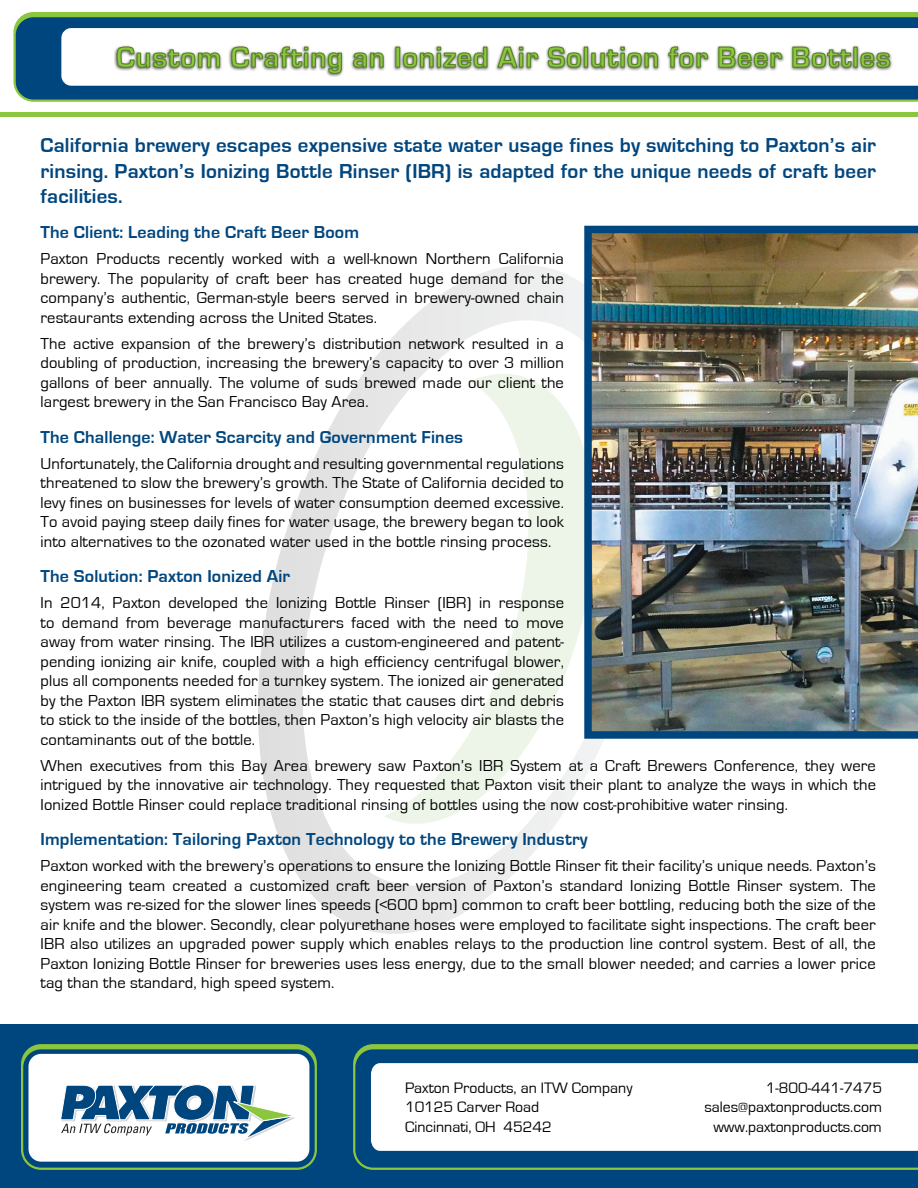
<style>
.page{position:relative;width:918px;height:1188px;background:#fff}
.page>*{position:absolute;margin:0;border:0;box-sizing:border-box;transform-origin:0 0}
.t1{font:700 30px "Eurostile";letter-spacing:.03em;color:#8bc63e}
.t2{font:700 20.85px/25.2px "Eurostile";letter-spacing:.01em;color:#00467e;text-align:justify}
.t3{font:700 17.85px "Eurostile";letter-spacing:.01em;color:#00467e}
.t4{font:16.35px/19.5px "Eurostile";letter-spacing:.01em;color:#000;text-align:justify}
.t5{font:15.6px/19.5px "Eurostile";color:#000}
</style>
<div class="page">
<div style="left:0;top:1024px;width:918px;height:164px;background:#00467e"></div>
<svg style="left:353px;top:1044px;width:565px;height:126px"></svg>
<div style="left:371px;top:1063px;width:547px;height:88px;background:#fff"></div>
<svg style="left:21px;top:1044px;width:296px;height:126px"></svg>
<div style="left:0;top:112px;width:918px;height:5px;background:#8bc63e"></div>
<svg style="left:14px;top:12px;width:904px;height:90px;background:#216471"></svg>
<svg style="left:61px;top:28px;width:857px;height:58px"></svg>
<svg style="left:258px;top:265px;width:326px;height:669px"></svg>
<svg style="left:384px;top:372px;width:220px;height:468px"></svg>
<div style="left:114px;top:45px;width:779px;height:32px;background:#231f20;opacity:.75"></div>
<svg style="left:116px;top:46px;width:105px;height:24px"></svg>
<svg style="left:231px;top:46px;width:112px;height:29px"></svg>
<svg style="left:352px;top:52px;width:32px;height:16px"></svg>
<div style="left:395px;top:47px;width:5px;height:21px;border:1px solid #588527"></div>
<svg style="left:402px;top:46px;width:86px;height:22px"></svg>
<svg style="left:496px;top:46px;width:43px;height:23px"></svg>
<svg style="left:547px;top:46px;width:35px;height:23px"></svg>
<div style="left:584px;top:47px;width:4px;height:21px;border:1px solid #588527"></div>
<svg style="left:591px;top:47px;width:68px;height:21px"></svg>
<svg style="left:668px;top:46px;width:41px;height:22px"></svg>
<svg style="left:718px;top:46px;width:65px;height:22px"></svg>
<svg style="left:792px;top:46px;width:60px;height:22px"></svg>
<div style="left:853px;top:47px;width:5px;height:21px;border:1px solid #588527"></div>
<svg style="left:860px;top:52px;width:31px;height:17px"></svg>
<img style="left:584px;top:226px;width:334px;height:513px">
<h1 class="t1" style="left:116px;top:41px;width:776px">Custom Crafting an Ionized Air Solution for Beer Bottles</h1>
<p class="t2" style="left:40px;top:133px;width:837px">California brewery escapes expensive state water usage fines by switching to Paxton’s air rinsing. Paxton’s Ionizing Bottle Rinser (IBR) is adapted for the unique needs of craft beer facilities.</p>
<p class="t3" style="left:40px;top:222px;width:320px">The Client: Leading the Craft Beer Boom</p>
<p class="t4" style="left:40px;top:249px;width:525px">Paxton Products recently worked with a well-known Northern California brewery. The popularity of craft beer has created huge demand for the company’s authentic, German-style beers served in brewery-owned chain restaurants extending across the United States.</p>
<p class="t4" style="left:40px;top:334px;width:525px">The active expansion of the brewery’s distribution network resulted in a doubling of production, increasing the brewery’s capacity to over 3 million gallons of beer annually. The volume of suds brewed made our client the largest brewery in the San Francisco Bay Area.</p>
<p class="t3" style="left:40px;top:427px;width:424px">The Challenge: Water Scarcity and Government Fines</p>
<p class="t4" style="left:40px;top:454px;width:525px">Unfortunately, the California drought and resulting governmental regulations threatened to slow the brewery’s growth. The State of California decided to levy fines on businesses for levels of water consumption deemed excessive.<br>To avoid paying steep daily fines for water usage, the brewery began to look into alternatives to the ozonated water used in the bottle rinsing process.</p>
<p class="t3" style="left:40px;top:566px;width:251px">The Solution: Paxton Ionized Air</p>
<p class="t4" style="left:40px;top:593px;width:525px">In 2014, Paxton developed the Ionizing Bottle Rinser (IBR) in response to demand from beverage manufacturers faced with the need to move away from water rinsing. The IBR utilizes a custom-engineered and patent&shy;pending ionizing air knife, coupled with a high efficiency centrifugal blower, plus all components needed for a turnkey system. The ionized air generated by the Paxton IBR system eliminates the static that causes dirt and debris to stick to the inside of the bottles, then Paxton’s high velocity air blasts the contaminants out of the bottle.</p>
<p class="t4" style="left:40px;top:756px;width:837px">When executives from this Bay Area brewery saw Paxton’s IBR System at a Craft Brewers Conference, they were intrigued by the innovative air technology. They requested that Paxton visit their plant to analyze the ways in which the Ionized Bottle Rinser could replace traditional rinsing of bottles using the now cost-prohibitive water rinsing.</p>
<p class="t3" style="left:40px;top:829px;width:549px">Implementation: Tailoring Paxton Technology to the Brewery Industry</p>
<p class="t4" style="left:40px;top:856px;width:837px">Paxton worked with the brewery’s operations to ensure the Ionizing Bottle Rinser fit their facility’s unique needs. Paxton’s engineering team created a customized craft beer version of Paxton’s standard Ionizing Bottle Rinser system. The system was re-sized for the slower lines speeds (&lt;600 bpm) common to craft beer bottling, reducing both the size of the air knife and the blower. Secondly, clear polyurethane hoses were employed to facilitate sight inspections. The craft beer IBR also utilizes an upgraded power supply which enables relays to the production line control system. Best of all, the Paxton Ionizing Bottle Rinser for breweries uses less energy, due to the small blower needed; and carries a lower price tag than the standard, high speed system.</p>
<p class="t5" style="left:405px;top:1078px;width:229px">Paxton Products, an ITW Company<br>10125 Carver Road<br>Cincinnati, OH 45242</p>
<p class="t5" style="left:704px;top:1078px;width:179px;text-align:right">1-800-441-7475 sales@paxtonproducts.com www.paxtonproducts.com</p>
</div>
